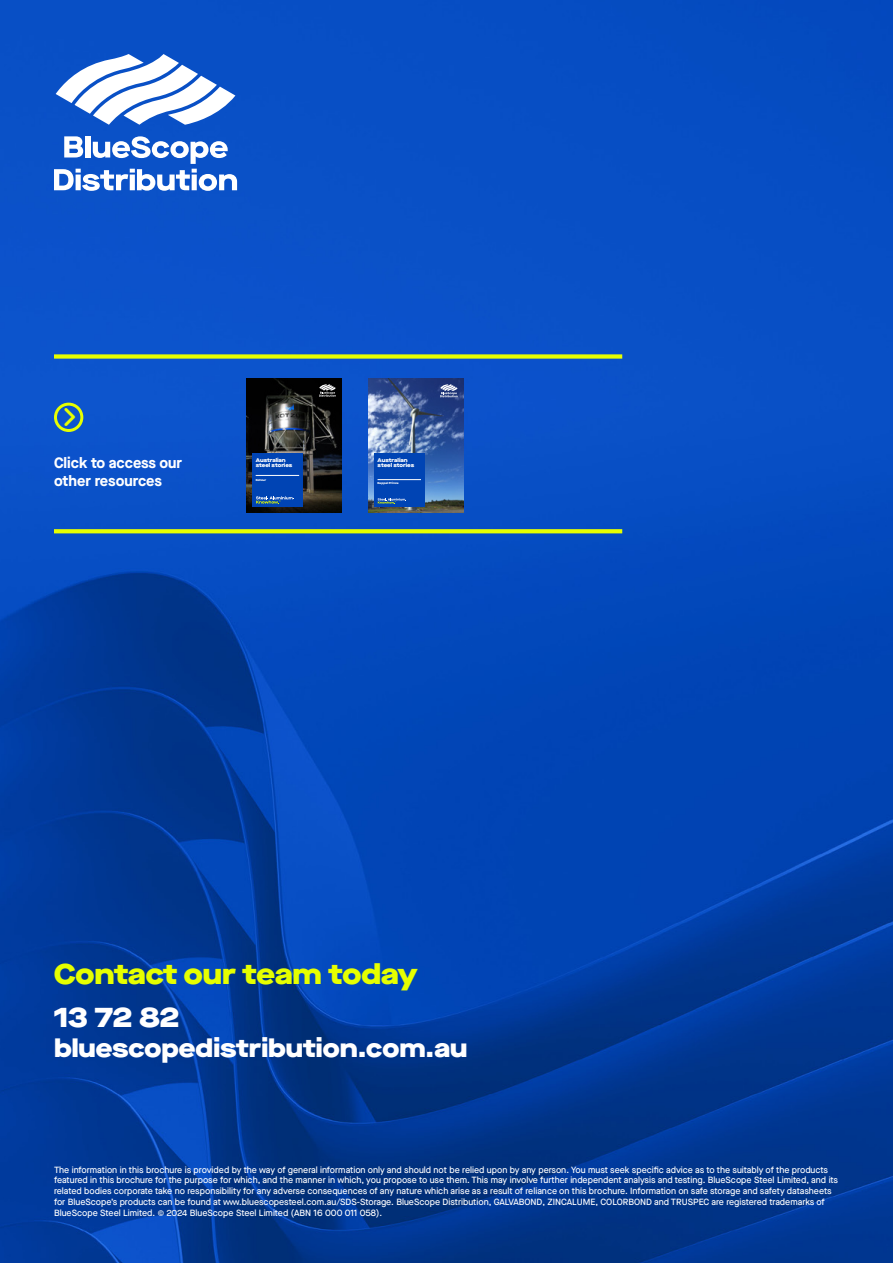
<style>
.page{position:relative;width:893px;height:1263px;background:#fff}
.page>*{position:absolute;margin:0;border:0;box-sizing:border-box;transform-origin:0 0}
.t1{font:900 expanded 28.5px "Maison Neue";color:#e6ff00}
.t2{font:900 expanded 28.5px "Maison Neue";color:#fff}
.t3{font:900 expanded 25.5px "Maison Neue";color:#fff}
.t4{font:700 15px/18px "Maison Neue";color:#fff}
.t5{font:500 9px/10.8px "Maison Neue";color:#fff}
.t6{font:900 5.4px/5.7px "Maison Neue Extended";color:#fff}
.t7{font:900 2.85px "Maison Neue Extended";color:#fff}
</style>
<div class="page">
<img style="left:0;top:0;width:893px;height:1263px">
<svg style="left:56px;top:54px;width:179px;height:71px"></svg>
<svg style="left:54px;top:136px;width:183px;height:55px"></svg>
<div style="left:54px;top:354px;width:568px;height:5px;background:#e6ff00"></div>
<svg style="left:54px;top:529px;width:568px;height:4px;background:#ddf807"></svg>
<div style="left:54px;top:403px;width:29px;height:29px;border:3px solid #e6ff00;border-radius:50%"></div>
<img style="left:247px;top:378px;width:95px;height:135px">
<div style="left:252px;top:454px;width:50px;height:53px;background:#0044b4"></div>
<svg style="left:319px;top:384px;width:17px;height:13px"></svg>
<hr style="left:256px;top:475px;width:43px;height:1px;background:#fff">
<svg style="left:256px;top:496px;width:38px;height:8px"></svg>
<img style="left:368px;top:378px;width:96px;height:135px">
<div style="left:374px;top:454px;width:50px;height:53px;background:#0044b4"></div>
<svg style="left:440px;top:384px;width:18px;height:13px"></svg>
<hr style="left:378px;top:479px;width:43px;height:1px;background:#fff">
<svg style="left:378px;top:498px;width:28px;height:6px"></svg>
<svg style="left:64px;top:408px;width:11px;height:18px"></svg>
<h3 class="t4" style="left:54px;top:453px;width:130px">Click to access our other resources</h3>
<p class="t6" style="left:256px;top:457px;width:38px">Australian steel stories</p>
<p class="t7" style="left:256px;top:478px;width:12px">Kotzur</p>
<p class="t6" style="left:378px;top:457px;width:38px">Australian steel stories</p>
<p class="t7" style="left:378px;top:481px;width:23px">Keppel Prince</p>
<h1 class="t1" style="left:54px;top:953px;width:365px">Contact our team today</h1>
<h1 class="t2" style="left:54px;top:995px;width:127px">13 72 82</h1>
<h2 class="t3" style="left:54px;top:1029px;width:415px">bluescopedistribution.com.au</h2>
<p class="t5" style="left:54px;top:1164px;width:786px">The information in this brochure is provided by the way of general information only and should not be relied upon by any person. You must seek specific advice as to the suitably of the products featured in this brochure for the purpose for which, and the manner in which, you propose to use them. This may involve further independent analysis and testing. BlueScope Steel Limited, and its related bodies corporate take no responsibility for any adverse consequences of any nature which arise as a result of reliance on this brochure. Information on safe storage and safety datasheets for BlueScope’s products can be found at www.bluescopesteel.com.au/SDS-Storage. BlueScope Distribution, GALVABOND, ZINCALUME, COLORBOND and TRUSPEC are registered trademarks of BlueScope Steel Limited. © 2024 BlueScope Steel Limited (ABN 16 000 011 058).</p>
</div>
